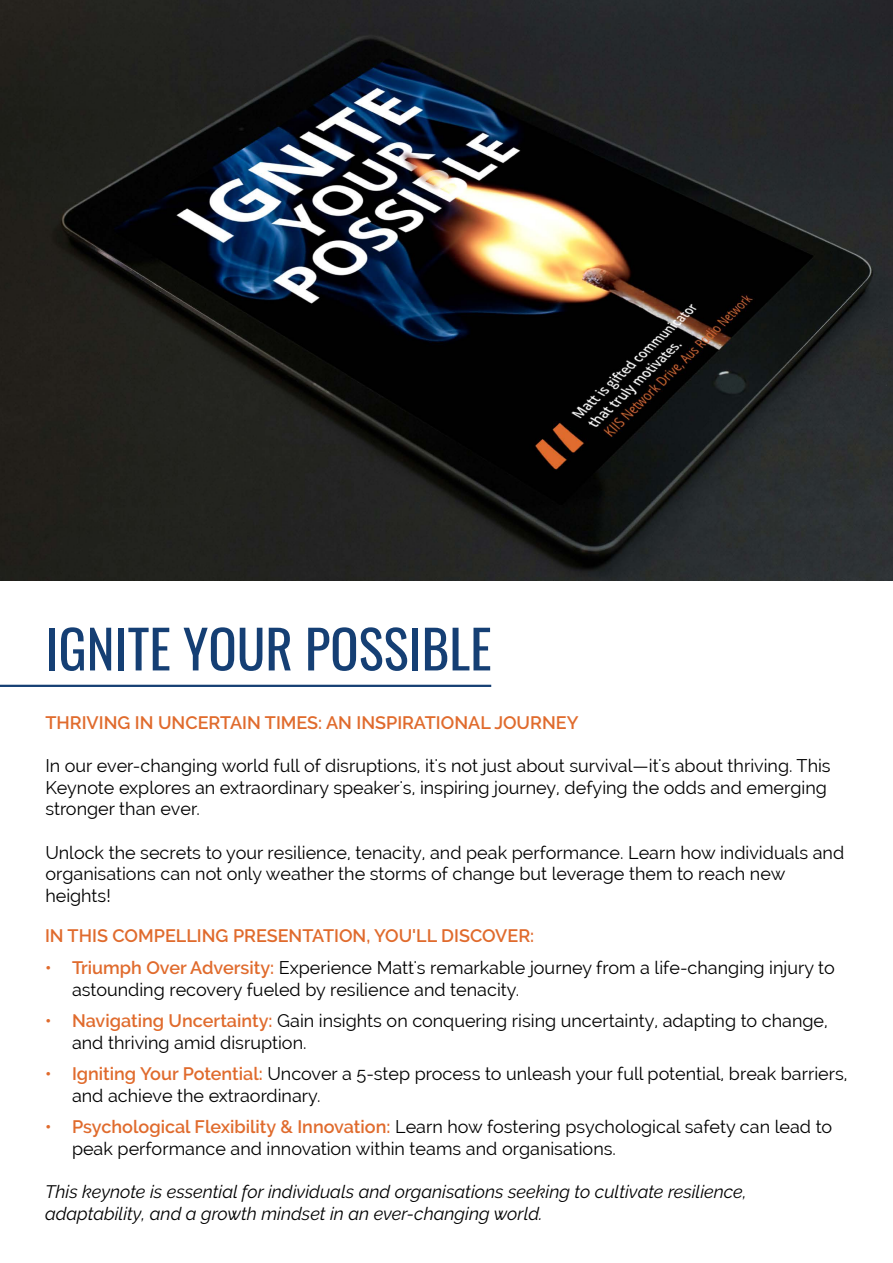
<style>
.page{position:relative;width:893px;height:1263px;background:#fff}
.page>*{position:absolute;margin:0;border:0;box-sizing:border-box;transform-origin:0 0}
.t1{font:52.8px "Oswald";color:#153f74}
.t2{font:18px/21.6px "Raleway";color:#000}
.t3{font:italic 18px/21.6px "Raleway";color:#000}
.t4{font:600 18px "Raleway";color:#e06b2d}
.s1{font-weight:600;color:#e06b2d}
</style>
<div class="page">
<img style="left:0;top:0;width:893px;height:580px">
<hr style="left:0;top:685px;width:491px;height:2px;background:#153f74">
<h1 class="t1" style="left:45px;top:602px;width:448px">IGNITE YOUR POSSIBLE</h1>
<p class="t4" style="left:45px;top:712px;width:535px">THRIVING IN UNCERTAIN TIMES: AN INSPIRATIONAL JOURNEY</p>
<p class="t2" style="left:45px;top:755px;width:787px">In our ever-changing world full of disruptions, it's not just about survival—it's about thriving. This<br>Keynote explores an extraordinary speaker's, inspiring journey, defying the odds and emerging stronger than ever.</p>
<p class="t2" style="left:45px;top:841px;width:800px">Unlock the secrets to your resilience, tenacity, and peak performance. Learn how individuals and organisations can not only weather the storms of change but leverage them to reach new heights!</p>
<p class="t4" style="left:45px;top:926px;width:491px">IN THIS COMPELLING PRESENTATION, YOU'LL DISCOVER:</p>
<p class="t2" style="left:72px;top:957px;width:764px;text-indent:-27px"><span class="s1">• Triumph Over Adversity:</span> Experience Matt's remarkable journey from a life-changing injury to astounding recovery fueled by resilience and tenacity.</p>
<p class="t2" style="left:72px;top:1010px;width:757px;text-indent:-27px"><span class="s1">• Navigating Uncertainty:</span> Gain insights on conquering rising uncertainty, adapting to change, and thriving amid disruption.</p>
<p class="t2" style="left:72px;top:1063px;width:777px;text-indent:-27px"><span class="s1">• Igniting Your Potential:</span> Uncover a 5-step process to unleash your full potential, break barriers, and achieve the extraordinary.</p>
<p class="t2" style="left:72px;top:1116px;width:762px;text-indent:-27px"><span class="s1">• Psychological Flexibility &amp; Innovation:</span> Learn how fostering psychological safety can lead to peak performance and innovation within teams and organisations.</p>
<p class="t3" style="left:45px;top:1181px;width:703px">This keynote is essential for individuals and organisations seeking to cultivate resilience, adaptability, and a growth mindset in an ever-changing world.</p>
</div>
